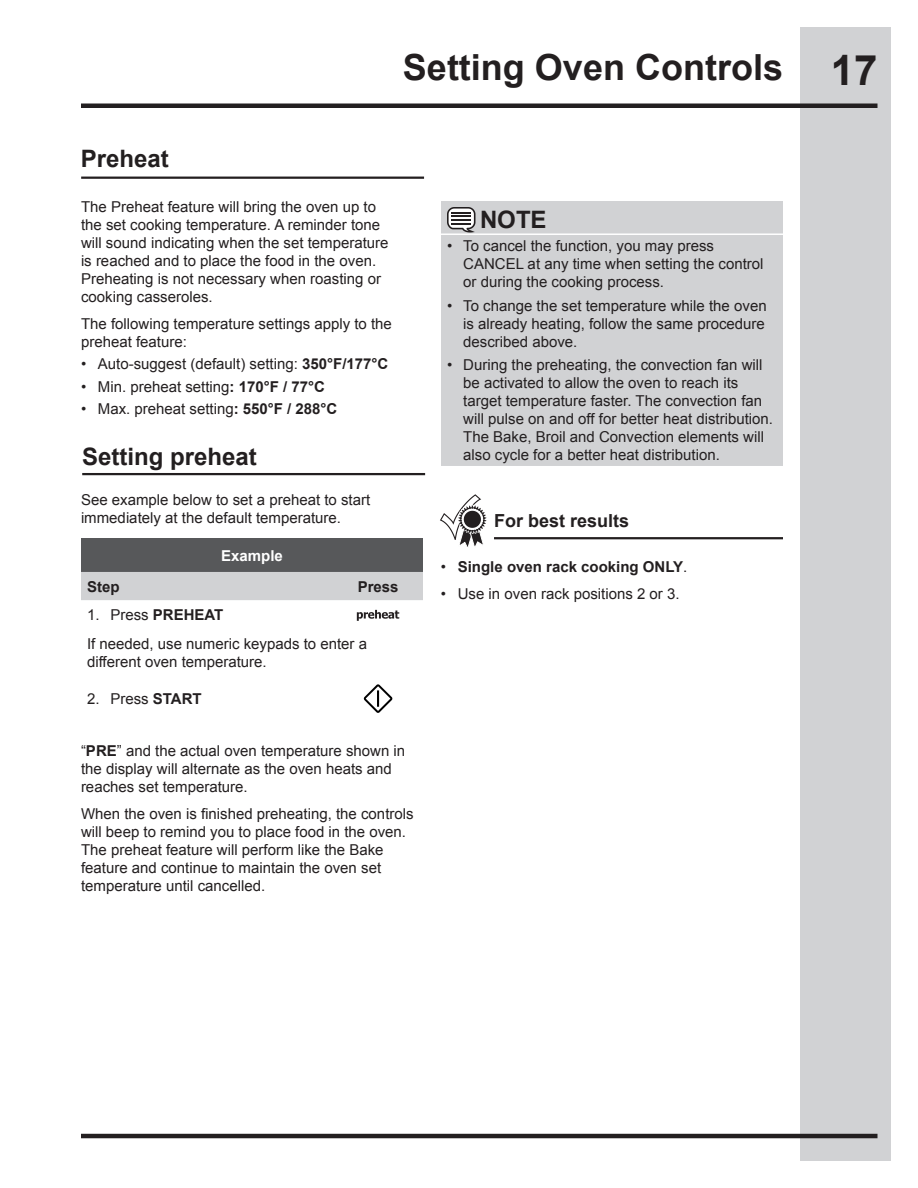
<style>
.page{position:relative;width:918px;height:1188px;background:#fff}
.page>*{position:absolute;margin:0;border:0;box-sizing:border-box;transform-origin:0 0}
.t1{font:700 36px "Arial";color:#231f20}
.t2{font:700 24px "Arial";color:#231f20}
.t3{font:700 18px "Arial";color:#231f20}
.t4{font:15px/18px "Arial";color:#231f20}
.t5{font:700 15px "Arial";color:#231f20}
.t6{font:700 15px "Arial";color:#fff}
.s1{font-size:42px}
.s2{font-weight:700}
.s3{font-weight:400}
</style>
<div class="page">
<div style="left:801px;top:27px;width:90px;height:1134px;background:#d1d2d4"></div>
<hr style="left:81px;top:104px;width:797px;height:4px;background:#231f20">
<hr style="left:81px;top:1134px;width:797px;height:4px;background:#231f20">
<hr style="left:81px;top:177px;width:343px;height:2px;background:#231f20">
<hr style="left:82px;top:473px;width:343px;height:2px;background:#231f20">
<hr style="left:494px;top:537px;width:289px;height:2px;background:#231f20">
<div style="left:81px;top:538px;width:342px;height:34px;background:#57585a"></div>
<div style="left:81px;top:572px;width:342px;height:28px;background:#d1d2d4"></div>
<svg style="left:357px;top:610px;width:42px;height:11px"></svg>
<svg style="left:364px;top:684px;width:28px;height:29px"></svg>
<svg style="left:440px;top:494px;width:47px;height:53px"></svg>
<div style="left:441px;top:201px;width:342px;height:265px;background:#d1d2d4"></div>
<hr style="left:441px;top:233px;width:342px;height:2px;background:#fff">
<svg style="left:447px;top:207px;width:29px;height:25px"></svg>
<h1 class="t1" style="left:403px;top:44px;width:476px">Setting Oven Controls <span class="s1">17</span></h1>
<h2 class="t2" style="left:81px;top:142px;width:90px">Preheat</h2>
<p class="t4" style="left:81px;top:198px;width:309px">The Preheat feature will bring the oven up to the set cooking temperature. A reminder tone will sound indicating when the set temperature is reached and to place the food in the oven.<br>Preheating is not necessary when roasting or cooking casseroles.</p>
<p class="t4" style="left:81px;top:315px;width:312px">The following temperature settings apply to the preheat feature:</p>
<p class="t4" style="left:81px;top:355px;width:309px">• Auto-suggest (default) setting: <span class="s2">350°F/177°C</span></p>
<p class="t4" style="left:81px;top:378px;width:245px">• Min. preheat setting<span class="s2">: 170°F / 77°C</span></p>
<p class="t4" style="left:81px;top:400px;width:258px">• Max. preheat setting<span class="s2">: 550°F / 288°C</span></p>
<h2 class="t2" style="left:82px;top:440px;width:176px">Setting preheat</h2>
<p class="t4" style="left:81px;top:491px;width:291px">See example below to set a preheat to start immediately at the default temperature.</p>
<h2 class="t2" style="left:480px;top:204px;width:68px">NOTE</h2>
<p class="t4" style="left:463px;top:237px;width:302px;text-indent:-16px">• To cancel the function, you may press<br>CANCEL at any time when setting the control or during the cooking process.</p>
<p class="t4" style="left:463px;top:296px;width:305px;text-align:justify;text-indent:-16px">• To change the set temperature while the oven is already heating, follow the same procedure described above.</p>
<p class="t4" style="left:463px;top:356px;width:311px;text-indent:-16px">• During the preheating, the convection fan will be activated to allow the oven to reach its target temperature faster. The convection fan will pulse on and off for better heat distribution.<br>The Bake, Broil and Convection elements will also cycle for a better heat distribution.</p>
<p class="t3" style="left:494px;top:509px;width:137px">For best results</p>
<p class="t6" style="left:221px;top:545px;width:63px">Example</p>
<p class="t5" style="left:87px;top:576px;width:34px">Step</p>
<p class="t5" style="left:358px;top:576px;width:42px">Press</p>
<p class="t4" style="left:87px;top:601px;width:282px;line-height:28.8px">1. Press <span class="s2">PREHEAT<br></span>If needed, use numeric keypads to enter a</p>
<p class="t4" style="left:87px;top:653px;width:181px">different oven temperature.</p>
<p class="t4" style="left:87px;top:690px;width:116px">2. Press <span class="s2">START</span></p>
<p class="t4" style="left:81px;top:742px;width:326px">“<span class="s2">PRE</span>” and the actual oven temperature shown in the display will alternate as the oven heats and reaches set temperature.</p>
<p class="t4" style="left:81px;top:805px;width:334px">When the oven is finished preheating, the controls will beep to remind you to place food in the oven.<br>The preheat feature will perform like the Bake feature and continue to maintain the oven set temperature until cancelled.</p>
<p class="t5" style="left:441px;top:557px;width:248px"><span class="s3">•</span> Single oven rack cooking ONLY<span class="s3">.</span></p>
<p class="t4" style="left:441px;top:584px;width:240px">• Use in oven rack positions 2 or 3.</p>
</div>
